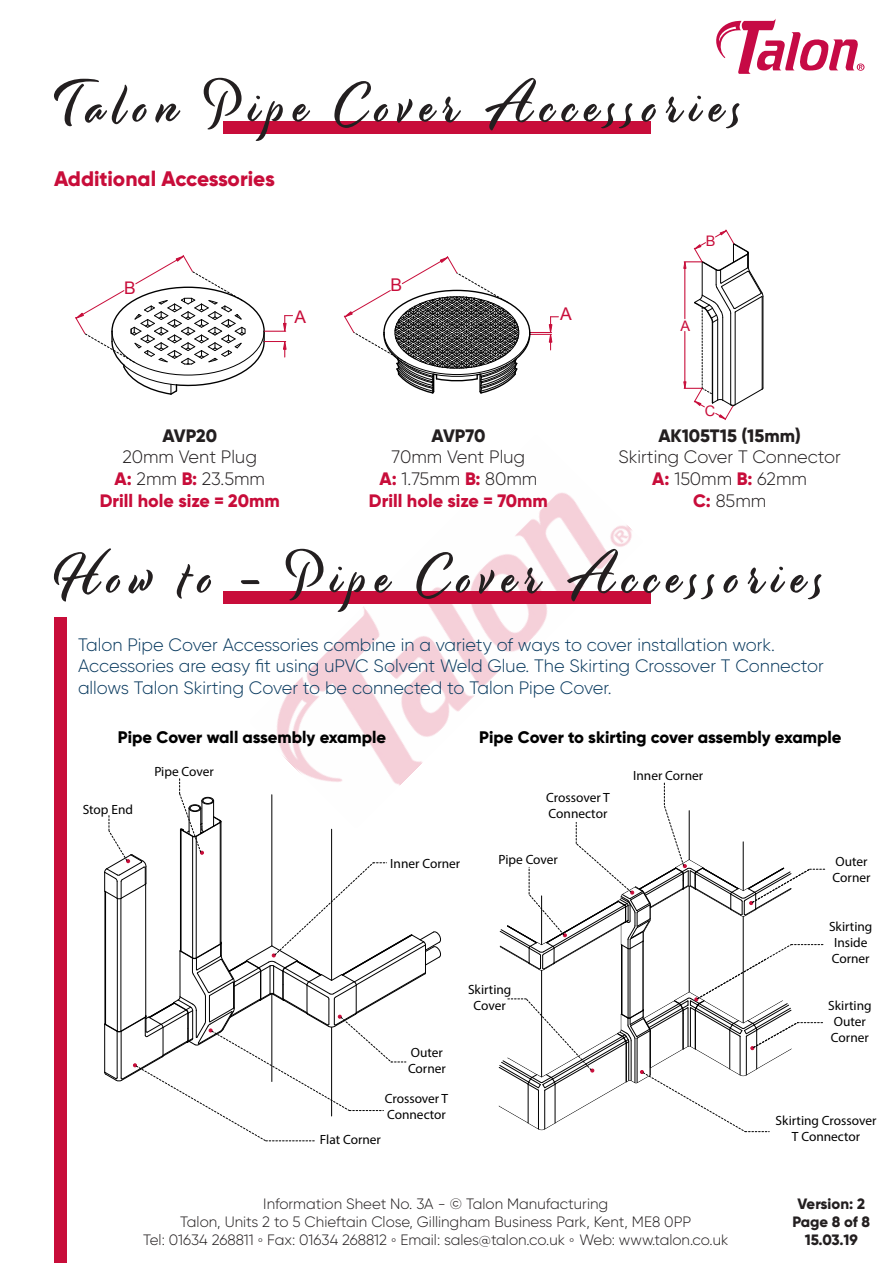
<style>
.page{position:relative;width:893px;height:1263px;background:#fff}
.page>*{position:absolute;margin:0;border:0;box-sizing:border-box;transform-origin:0 0}
.t1{font:52.5px "Modish";letter-spacing:.15em;color:#231f20}
.t2{font:800 21px "Gilroy";color:#c80d3a}
.t3{font:300 18px/21.6px "Gilroy";color:#093a5f}
.t4{font:300 18px/21.6px "Gilroy";color:#231f20;text-align:center}
.t5{font:800 18px/21.6px "Gilroy";color:#c80d3a;text-align:center}
.t6{font:800 18px "Gilroy";color:#231f20}
.t7{font:17.55px "Arial";color:#c80d3a}
.t8{font:17.4px "Arial";color:#c80d3a}
.t9{font:800 16.8px "Gilroy";color:#000}
.t10{font:300 15px/18px "Gilroy";color:#231f20;text-align:center}
.t11{font:800 15px/18px "Gilroy";color:#231f20;text-align:center}
.t12{font:14.55px "Arial";color:#c80d3a}
.t13{font:13.35px/16px "Myriad Pro";color:#000}
.s1{font-weight:300;color:#231f20}
.s2{font-weight:800;color:#c80d3a}
.s3{font-family:"Verdana";font-weight:700}
</style>
<div class="page">
<img style="left:250px;top:492px;width:393px;height:285px">
<div style="left:223px;top:121px;width:428px;height:12px;background:#c80d3a"></div>
<div style="left:223px;top:592px;width:428px;height:12px;background:#c80d3a"></div>
<div style="left:54px;top:618px;width:12px;height:645px;background:#c80d3a"></div>
<svg style="left:683px;top:229px;width:81px;height:191px"></svg>
<svg style="left:343px;top:256px;width:215px;height:138px"></svg>
<svg style="left:75px;top:255px;width:218px;height:140px"></svg>
<svg style="left:104px;top:777px;width:337px;height:364px"></svg>
<svg style="left:498px;top:783px;width:328px;height:349px"></svg>
<svg style="left:716px;top:19px;width:148px;height:55px"></svg>
<h1 class="t1" style="left:54px;top:72px;width:690px">Talon Pipe Cover Accessories</h1>
<p class="t2" style="left:54px;top:166px;width:222px">Additional Accessories</p>
<p class="t8" style="left:124px;top:277px;width:13px">B</p>
<p class="t7" style="left:390px;top:273px;width:13px">B</p>
<p class="t8" style="left:294px;top:305px;width:13px">A</p>
<p class="t7" style="left:560px;top:303px;width:13px">A</p>
<p class="t6" style="left:162px;top:424px;width:56px">AVP20</p>
<p class="t5" style="left:100px;top:446px;width:181px"><span class="s1">20mm Vent Plug<br></span>A: <span class="s1">2mm</span> B: <span class="s1">23.5mm<br></span>Drill hole size = 20mm</p>
<p class="t6" style="left:431px;top:424px;width:55px">AVP70</p>
<p class="t4" style="left:369px;top:446px;width:181px">70mm Vent Plug<br><span class="s2">A:</span> 1.75mm <span class="s2">B:</span> 80mm<br><span class="s2">Drill hole size = 70mm</span></p>
<p class="t12" style="left:706px;top:231px;width:11px">B</p>
<p class="t12" style="left:680px;top:316px;width:11px">A</p>
<p class="t12" style="left:705px;top:401px;width:12px">C</p>
<p class="t6" style="left:658px;top:424px;width:144px">AK105T15 (15mm)</p>
<p class="t4" style="left:618px;top:446px;width:224px">Skirting Cover T Connector<br><span class="s2">A:</span> 150mm <span class="s2">B:</span> 62mm<br><span class="s2">C:</span> 85mm</p>
<h1 class="t1" style="left:54px;top:543px;width:772px">How to - Pipe Cover Accessories</h1>
<p class="t3" style="left:78px;top:633px;width:747px">Talon Pipe Cover Accessories combine in a variety of ways to cover installation work.<br>Accessories are easy fit using uPVC Solvent Weld Glue. The Skirting Crossover T Connector allows Talon Skirting Cover to be connected to Talon Pipe Cover.</p>
<p class="t9" style="left:118px;top:727px;width:270px">Pipe Cover wall assembly example</p>
<p class="t9" style="left:479px;top:727px;width:364px">Pipe Cover to skirting cover assembly example</p>
<p class="t13" style="left:154px;top:763px;width:61px">Pipe Cover</p>
<p class="t13" style="left:83px;top:801px;width:52px">Stop End</p>
<p class="t13" style="left:633px;top:767px;width:72px">Inner Corner</p>
<p class="t13" style="left:546px;top:789px;width:65px">Crossover T<br>Connector</p>
<p class="t13" style="left:390px;top:855px;width:72px">Inner Corner</p>
<p class="t13" style="left:498px;top:851px;width:61px">Pipe Cover</p>
<p class="t13" style="left:408px;top:1044px;width:39px">Outer<br>Corner</p>
<p class="t13" style="left:385px;top:1090px;width:65px">Crossover T<br>Connector</p>
<p class="t13" style="left:320px;top:1131px;width:63px">Flat Corner</p>
<p class="t13" style="left:468px;top:981px;width:45px;text-align:center">Skirting<br>Cover</p>
<p class="t10" style="left:143px;top:1195px;width:587px">Information Sheet No. 3A - © Talon Manufacturing<br>Talon, Units 2 to 5 Chieftain Close, Gillingham Business Park, Kent, ME8 0PP<br>Tel: 01634 268811 <span class="s3">◦</span> Fax: 01634 268812 <span class="s3">◦</span> Email: sales@talon.co.uk <span class="s3">◦</span> Web: www.talon.co.uk</p>
<p class="t13" style="left:833px;top:853px;width:39px">Outer<br>Corner</p>
<p class="t13" style="left:829px;top:918px;width:45px">Skirting<br>Inside<br>Corner</p>
<p class="t13" style="left:828px;top:997px;width:45px">Skirting<br>Outer<br>Corner</p>
<p class="t13" style="left:776px;top:1112px;width:102px;text-align:center">Skirting Crossover<br>T Connector</p>
<p class="t11" style="left:792px;top:1195px;width:79px">Version: 2<br>Page 8 of 8<br>15.03.19</p>
</div>
